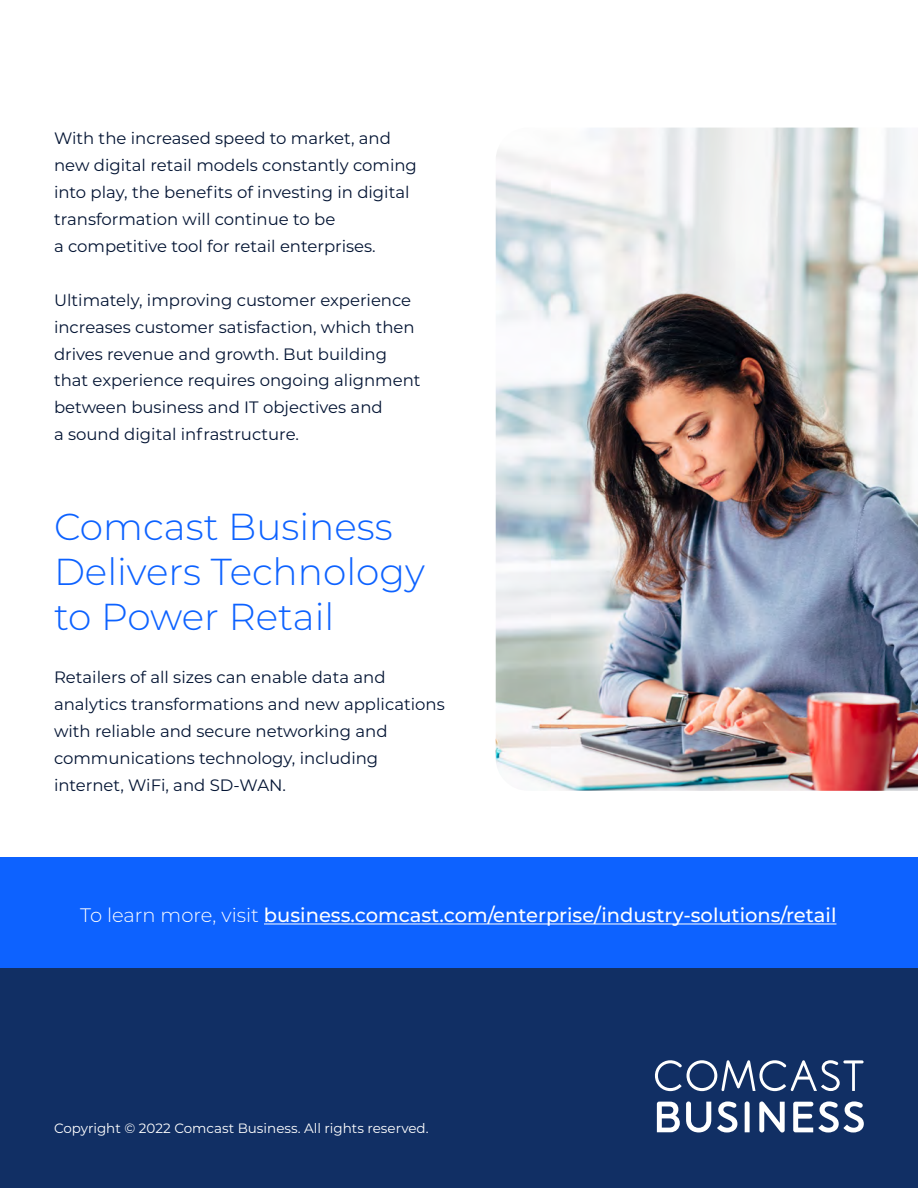
<style>
.page{position:relative;width:918px;height:1188px;background:#fff}
.page>*{position:absolute;margin:0;border:0;box-sizing:border-box;transform-origin:0 0}
.t1{font:300 37.5px/45px "Montserrat";color:#0d62ff}
.t2{font:500 19.5px "Montserrat";color:#fff}
.t3{font:16.5px/27px "Montserrat";color:#031433}
.t4{font:13.5px "Montserrat";color:#fff}
.s1{font-weight:300}
</style>
<div class="page">
<div style="left:0;top:968px;width:918px;height:220px;background:#112f64"></div>
<div style="left:0;top:858px;width:918px;height:110px;background:#0d62ff"></div>
<hr style="left:264px;top:924px;width:572px;height:1px;background:#fff">
<svg style="left:655px;top:1060px;width:209px;height:73px"></svg>
<img style="left:496px;top:128px;width:422px;height:663px">
<p class="t3" style="left:54px;top:124px;width:364px">With the increased speed to market, and new digital retail models constantly coming into play, the benefits of investing in digital transformation will continue to be<br>a competitive tool for retail enterprises.</p>
<p class="t3" style="left:54px;top:286px;width:368px">Ultimately, improving customer experience increases customer satisfaction, which then drives revenue and growth. But building that experience requires ongoing alignment between business and IT objectives and<br>a sound digital infrastructure.</p>
<h1 class="t1" style="left:54px;top:503px;width:372px">Comcast Business<br>Delivers Technology to Power Retail</h1>
<p class="t3" style="left:54px;top:663px;width:392px">Retailers of all sizes can enable data and analytics transformations and new applications with reliable and secure networking and communications technology, including internet, WiFi, and SD-WAN.</p>
<p class="t2" style="left:80px;top:902px;width:758px"><span class="s1">To learn more, visit</span> business.comcast.com/enterprise/industry-solutions/retail</p>
<p class="t4" style="left:54px;top:1119px;width:376px">Copyright © 2022 Comcast Business. All rights reserved.</p>
</div>
